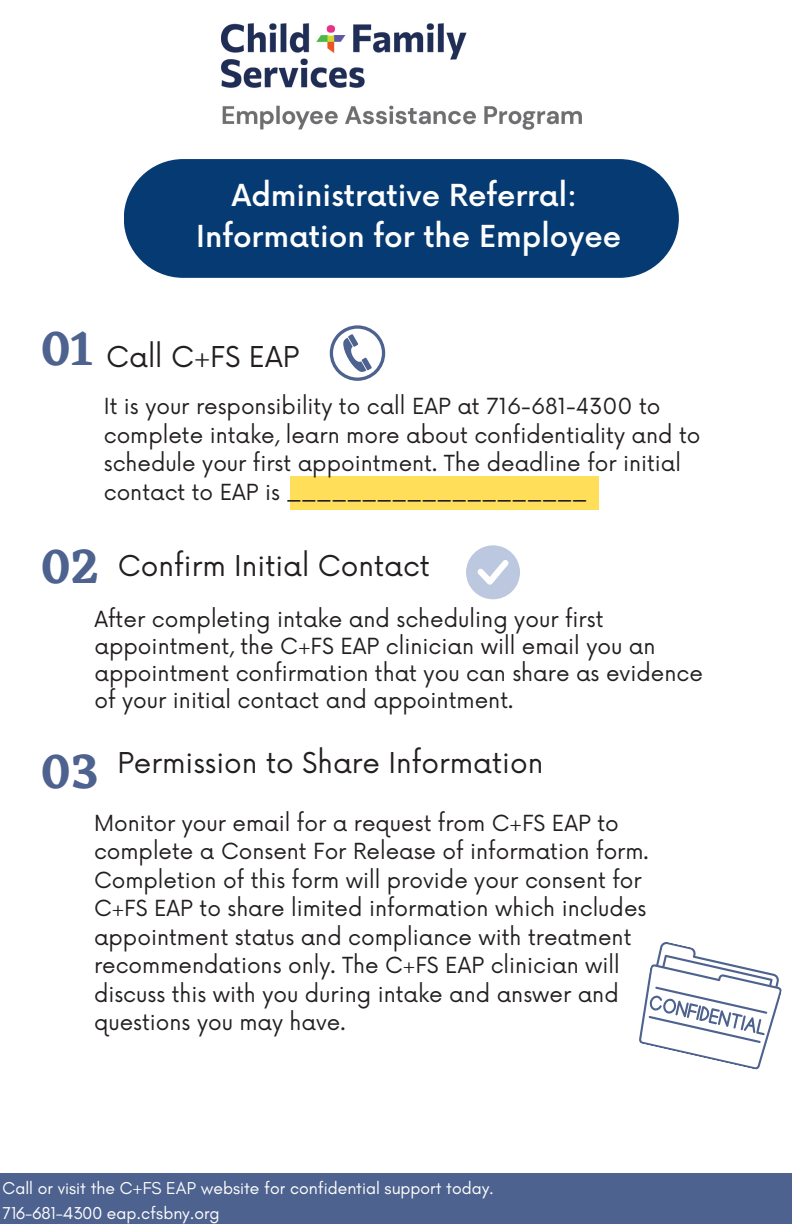
<style>
.page{position:relative;width:792px;height:1224px;background:#fff}
.page>*{position:absolute;margin:0;border:0;box-sizing:border-box;transform-origin:0 0}
.t1{font:600 50px "Eczar";color:#4e628f}
.t2{font:500 29.6px/40.4px "Now";color:#fefefe;text-align:center}
.t3{font:28px "Now";color:#231f20}
.t4{font:21.6px/28.4px "Now";color:#231f20}
.t5{font:17.6px/24.4px "Glacial Indifference";color:#fefefe}
.s1{font-family:"Minion Pro"}
</style>
<div class="page">
<img style="left:221px;top:23px;width:360px;height:106px">
<div style="left:0;top:1173px;width:792px;height:51px;background:#4e628f"></div>
<svg style="left:330px;top:325px;width:55px;height:56px"></svg>
<div style="left:466px;top:545px;width:54px;height:54px;background:#bbc8df;border-radius:50%"></div>
<svg style="left:477px;top:560px;width:32px;height:25px"></svg>
<div style="left:291px;top:476px;width:308px;height:33px;background:#ffde59"></div>
<svg style="left:639px;top:942px;width:143px;height:128px"></svg>
<div style="left:124px;top:159px;width:555px;height:119px;background:#063a73;border-radius:59px"></div>
<h2 class="t2" style="left:196px;top:177px;width:426px">Administrative Referral:<br>Information for the Employee</h2>
<h1 class="t1" style="left:41px;top:319px;width:53px">01</h1>
<p class="t3" style="left:106px;top:341px;width:195px">Call C<span class="s1">+</span>FS EAP</p>
<p class="t4" style="left:104px;top:393px;width:598px">It is your responsibility to call EAP at 716-681-4300 to complete intake, learn more about confidentiality and to schedule your first appointment. The deadline for initial contact to EAP is ____________________</p>
<h1 class="t1" style="left:41px;top:536px;width:60px">02</h1>
<p class="t3" style="left:118px;top:551px;width:313px">Confirm Initial Contact</p>
<p class="t4" style="left:95px;top:607px;width:610px;line-height:27px">After completing intake and scheduling your first appointment, the C<span class="s1">+</span>FS EAP clinician will email you an appointment confirmation that you can share as evidence of your initial contact and appointment.</p>
<h1 class="t1" style="left:41px;top:742px;width:59px">03</h1>
<p class="t3" style="left:117px;top:747px;width:427px">Permission to Share Information</p>
<p class="t4" style="left:94px;top:810px;width:556px">Monitor your email for a request from C<span class="s1">+</span>FS EAP to complete a Consent For Release of information form.<br>Completion of this form will provide your consent for C<span class="s1">+</span>FS EAP to share limited information which includes appointment status and compliance with treatment recommendations only. The C<span class="s1">+</span>FS EAP clinician will discuss this with you during intake and answer and questions you may have.</p>
<p class="t5" style="left:3px;top:1176px;width:493px">Call or visit the C<span class="s1">+</span>FS EAP website for confidential support today.<br>716-681-4300 eap.cfsbny.org</p>
</div>
